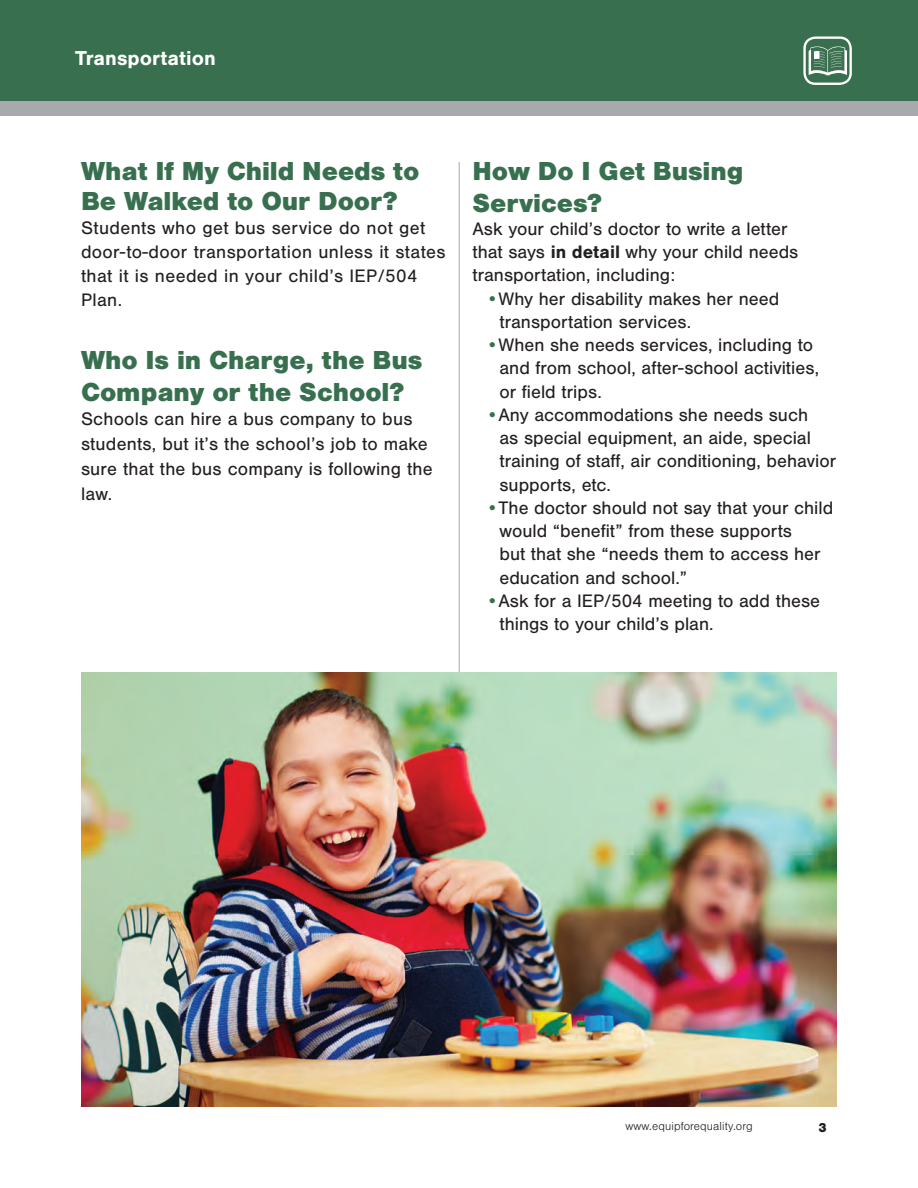
<style>
.page{position:relative;width:918px;height:1188px;background:#fff}
.page>*{position:absolute;margin:0;border:0;box-sizing:border-box;transform-origin:0 0}
.t1{font:900 27px/31.5px "Nimbus San";letter-spacing:-.005em;color:#38704f}
.t2{font:700 20.85px "Nimbus San";color:#fff}
.t3{font:18.75px/23.2px "Nimbus San";color:#231f20}
.t4{font:18.75px/24px "Nimbus San";letter-spacing:.02em;color:#231f20}
.t5{font:900 13.35px "Nimbus San";color:#231f20}
.t6{font:300 12px "Nimbus San";letter-spacing:.01em;color:#231f20}
.s1{font-weight:700}
.s2{color:#38704f}
</style>
<div class="page">
<div style="left:0;top:0;width:918px;height:101px;background:#38704f"></div>
<div style="left:0;top:101px;width:918px;height:14px;background:#a8a9ad"></div>
<hr style="left:459px;top:162px;width:1px;height:945px;background:#a8a9ad">
<svg style="left:803px;top:36px;width:49px;height:49px"></svg>
<img style="left:81px;top:673px;width:756px;height:434px">
<p class="t2" style="left:75px;top:46px;width:142px">Transportation</p>
<h1 class="t1" style="left:81px;top:156px;width:340px;line-height:30px">What If My Child Needs to<br>Be Walked to Our Door?</h1>
<p class="t4" style="left:81px;top:216px;width:366px">Students who get bus service do not get door-to-door transportation unless it states that it is needed in your child’s IEP/504<br>Plan.</p>
<h1 class="t1" style="left:81px;top:344px;width:343px">Who Is in Charge, the Bus<br>Company or the School?</h1>
<p class="t3" style="left:81px;top:407px;width:353px;line-height:24.8px">Schools can hire a bus company to bus students, but it’s the school’s job to make sure that the bus company is following the law.</p>
<h1 class="t1" style="left:472px;top:155px;width:272px">How Do I Get Busing<br>Services?</h1>
<p class="t3" style="left:472px;top:217px;width:327px">Ask your child’s doctor to write a letter that says <span class="s1">in detail</span> why your child needs transportation, including:</p>
<p class="t3" style="left:500px;top:287px;width:281px;text-indent:-14px"><span class="s2">•</span>Why her disability makes her need transportation services.</p>
<p class="t3" style="left:500px;top:333px;width:321px;text-indent:-14px"><span class="s2">•</span>When she needs services, including to and from school, after-school activities, or field trips.</p>
<p class="t3" style="left:500px;top:403px;width:338px;text-indent:-14px"><span class="s2">•</span>Any accommodations she needs such<br>as special equipment, an aide, special training of staff, air conditioning, behavior supports, etc.</p>
<p class="t3" style="left:500px;top:496px;width:335px;text-indent:-14px"><span class="s2">•</span>The doctor should not say that your child would “benefit” from these supports<br>but that she “needs them to access her education and school.”</p>
<p class="t3" style="left:500px;top:589px;width:322px;text-indent:-14px"><span class="s2">•</span>Ask for a IEP/504 meeting to add these things to your child’s plan.</p>
<p class="t6" style="left:625px;top:1120px;width:129px">www.equipforequality.org</p>
<p class="t5" style="left:818px;top:1120px;width:10px">3</p>
</div>
